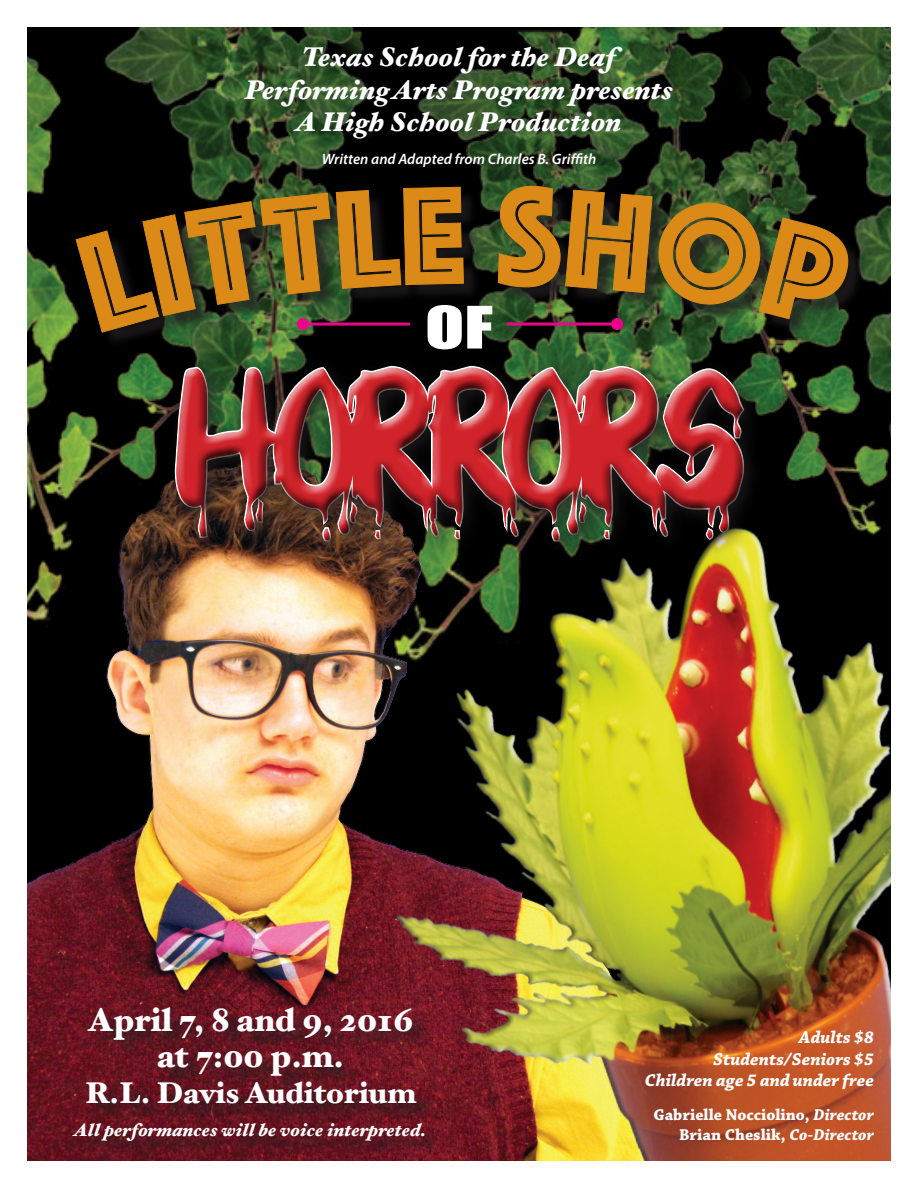
<style>
.page{position:relative;width:918px;height:1188px;background:#fff}
.page>*{position:absolute;margin:0;border:0;box-sizing:border-box;transform-origin:0 0}
.t1{font:180px "Bloody";letter-spacing:-.075em;color:#d1232a}
.t2{font:54px "Impact";color:#fff;scale:1.33 1}
.t3{font:900 33px/36px "Hoefler Text";color:#fff;text-align:center}
.t4{font:900 30px "Hoefler Text";color:#fff}
.t5{font:italic 900 27px/32.4px "Hoefler Text";color:#fff;text-align:center}
.t6{font:italic 700 18px/21.6px "Chaparral Pro";color:#fff;text-align:right}
.t7{font:italic 900 18px "Hoefler Text";color:#fff}
.t8{font:700 16.5px/19.8px "Chaparral Pro";color:#fff;text-align:right}
.t9{font:italic 600 15px "Myriad Pro";color:#fff}
.s1{font-style:italic}
</style>
<div class="page">
<img style="left:27px;top:27px;width:864px;height:450px">
<img style="left:27px;top:456px;width:281px;height:705px">
<img style="left:308px;top:477px;width:583px;height:684px">
<img style="left:327px;top:496px;width:564px;height:665px">
<div style="left:79px;top:189px;width:787px;height:161px;background:#231f20;opacity:.75"></div>
<div style="left:76px;top:1010px;width:366px;height:149px;background:#231f20;opacity:.75"></div>
<div style="left:164px;top:356px;width:600px;height:205px;background:#231f20;opacity:.75"></div>
<div style="left:164px;top:355px;width:579px;height:192px;background:#fff;opacity:.75"></div>
<div style="left:172px;top:365px;width:583px;height:188px;background:#231f20;opacity:.75"></div>
<svg style="left:75px;top:186px;width:389px;height:147px;background:#252615"></svg>
<svg style="left:498px;top:185px;width:357px;height:145px;background:#31391f"></svg>
<p class="t5" style="left:245px;top:41px;width:429px">Texas School for the Deaf<br>Performing Arts Program presents<br>A High School Production</p>
<p class="t9" style="left:322px;top:149px;width:276px">Written and Adapted from Charles B. Griffith</p>
<h2 class="t2" style="left:425px;top:285px;width:53px">OF</h2>
<h1 class="t1" style="left:172px;top:359px;width:576px">HORRORS</h1>
<p class="t3" style="left:87px;top:1001px;width:328px">April 7, 8 and 9, 2016 at 7:00 p.m.</p>
<p class="t4" style="left:85px;top:1075px;width:332px">R.L. Davis Auditorium</p>
<p class="t7" style="left:75px;top:1119px;width:353px">All performances will be voice interpreted.</p>
<p class="t6" style="left:645px;top:1027px;width:231px">Adults $8<br>Students/Seniors $5<br>Children age 5 and under free</p>
<p class="t8" style="left:653px;top:1106px;width:222px">Gabrielle Nocciolino, <span class="s1">Director<br></span>Brian Cheslik, <span class="s1">Co-Director</span></p>
</div>
